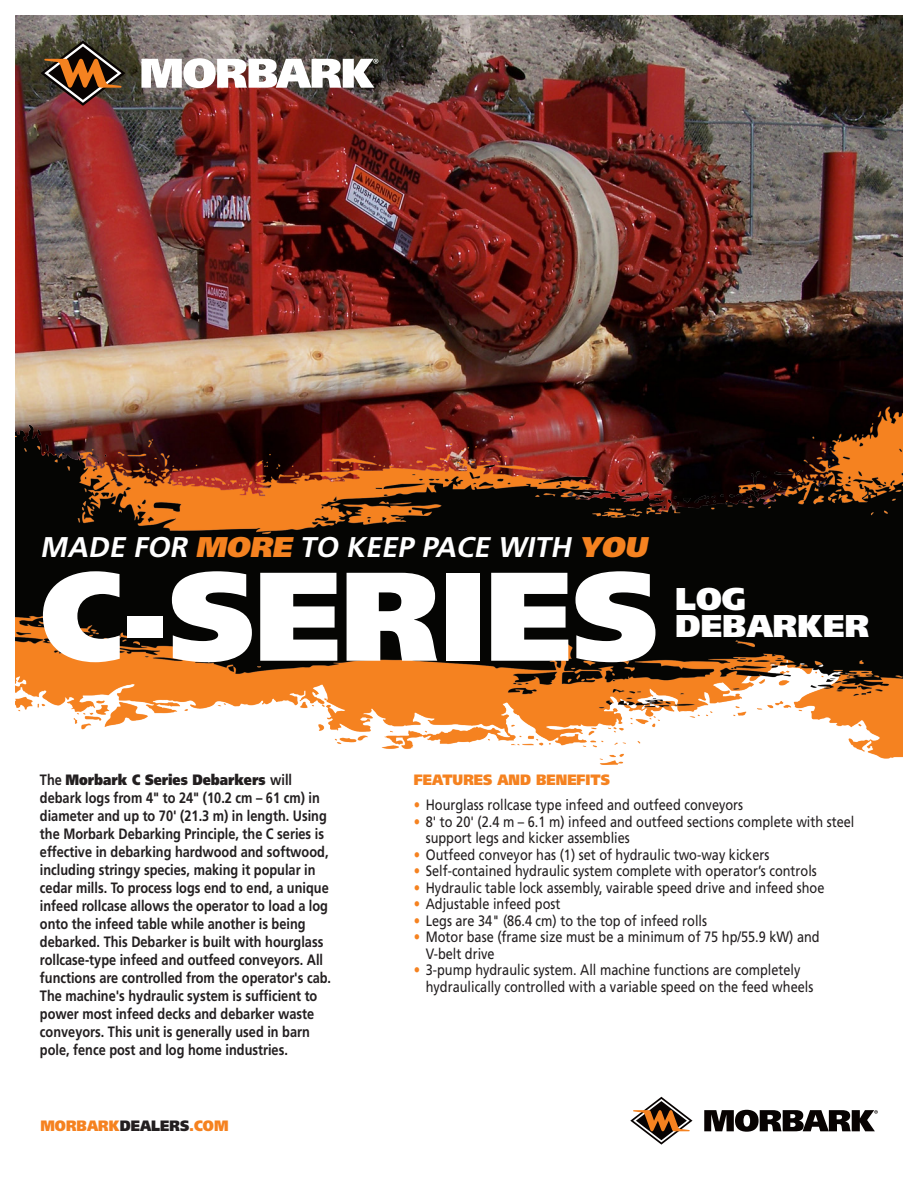
<style>
.page{position:relative;width:918px;height:1188px;background:#fff}
.page>*{position:absolute;margin:0;border:0;box-sizing:border-box;transform-origin:0 0}
.t1{font:900 126px "Frutiger LT Std";color:#fff}
.t2{font:900 31.5px/27px "Frutiger LT Std";color:#fff}
.t3{font:italic 700 28.5px "Frutiger LT Std";color:#fff}
.t4{font:700 15px/18px "Frutiger LT Std";color:#231f20;scale:.85 1}
.t5{font:15px/16.5px "Frutiger LT Std";color:#231f20;scale:.85 1}
.t6{font:900 15px "Frutiger LT Std";color:#f58220;scale:.9 1}
.s1{font-weight:900;color:#f58220}
.s2{font-weight:900}
.s3{color:#f58220}
.s4{color:#231f20}
</style>
<div class="page">
<img style="left:16px;top:16px;width:886px;height:329px">
<img style="left:16px;top:345px;width:886px;height:765px">
<svg style="left:630px;top:1097px;width:63px;height:48px"></svg>
<svg style="left:704px;top:1110px;width:174px;height:22px"></svg>
<svg style="left:40px;top:40px;width:85px;height:66px;background:#60442f"></svg>
<svg style="left:141px;top:58px;width:237px;height:30px"></svg>
<p class="t3" style="left:40px;top:530px;width:615px">MADE FOR <span class="s1">MORE</span> TO KEEP PACE WITH <span class="s1">YOU</span></p>
<p class="t1" style="left:40px;top:540px;width:620px">C-SERIES</p>
<p class="t2" style="left:675px;top:586px;width:196px">LOG<br>DEBARKER</p>
<p class="t4" style="left:40px;top:771px;width:344px">The <span class="s2">Morbark C Series Debarkers</span> will debark logs from 4" to 24" (10.2 cm – 61 cm) in diameter and up to 70' (21.3 m) in length. Using the Morbark Debarking Principle, the C series is effective in debarking hardwood and softwood, including stringy species, making it popular in cedar mills. To process logs end to end, a unique infeed rollcase allows the operator to load a log onto the infeed table while another is being debarked. This Debarker is built with hourglass rollcase-type infeed and outfeed conveyors. All functions are controlled from the operator's cab.<br>The machine's hydraulic system is sufficient to power most infeed decks and debarker waste conveyors. This unit is generally used in barn pole, fence post and log home industries.</p>
<p class="t6" style="left:414px;top:770px;width:220px">FEATURES AND BENEFITS</p>
<p class="t5" style="left:414px;top:797px;width:389px"><span class="s3">•</span> Hourglass rollcase type infeed and outfeed conveyors</p>
<p class="t5" style="left:426px;top:813px;width:506px;text-indent:-12px"><span class="s3">•</span> 8' to 20' (2.4 m – 6.1 m) infeed and outfeed sections complete with steel support legs and kicker assemblies</p>
<p class="t5" style="left:414px;top:846px;width:420px"><span class="s3">•</span> Outfeed conveyor has (1) set of hydraulic two-way kickers</p>
<p class="t5" style="left:414px;top:863px;width:476px"><span class="s3">•</span> Self-contained hydraulic system complete with operator’s controls</p>
<p class="t5" style="left:414px;top:879px;width:485px"><span class="s3">•</span> Hydraulic table lock assembly, vairable speed drive and infeed shoe</p>
<p class="t5" style="left:414px;top:896px;width:174px"><span class="s3">•</span> Adjustable infeed post</p>
<p class="t5" style="left:414px;top:912px;width:347px"><span class="s3">•</span> Legs are 34" (86.4 cm) to the top of infeed rolls</p>
<p class="t5" style="left:426px;top:929px;width:465px;text-indent:-12px"><span class="s3">•</span> Motor base (frame size must be a minimum of 75 hp/55.9 kW) and<br>V-belt drive</p>
<p class="t5" style="left:426px;top:962px;width:457px;text-indent:-12px"><span class="s3">•</span> 3-pump hydraulic system. All machine functions are completely hydraulically controlled with a variable speed on the feed wheels</p>
<p class="t6" style="left:40px;top:1116px;width:210px">MORBARK<span class="s4">DEALERS</span>.COM</p>
</div>
